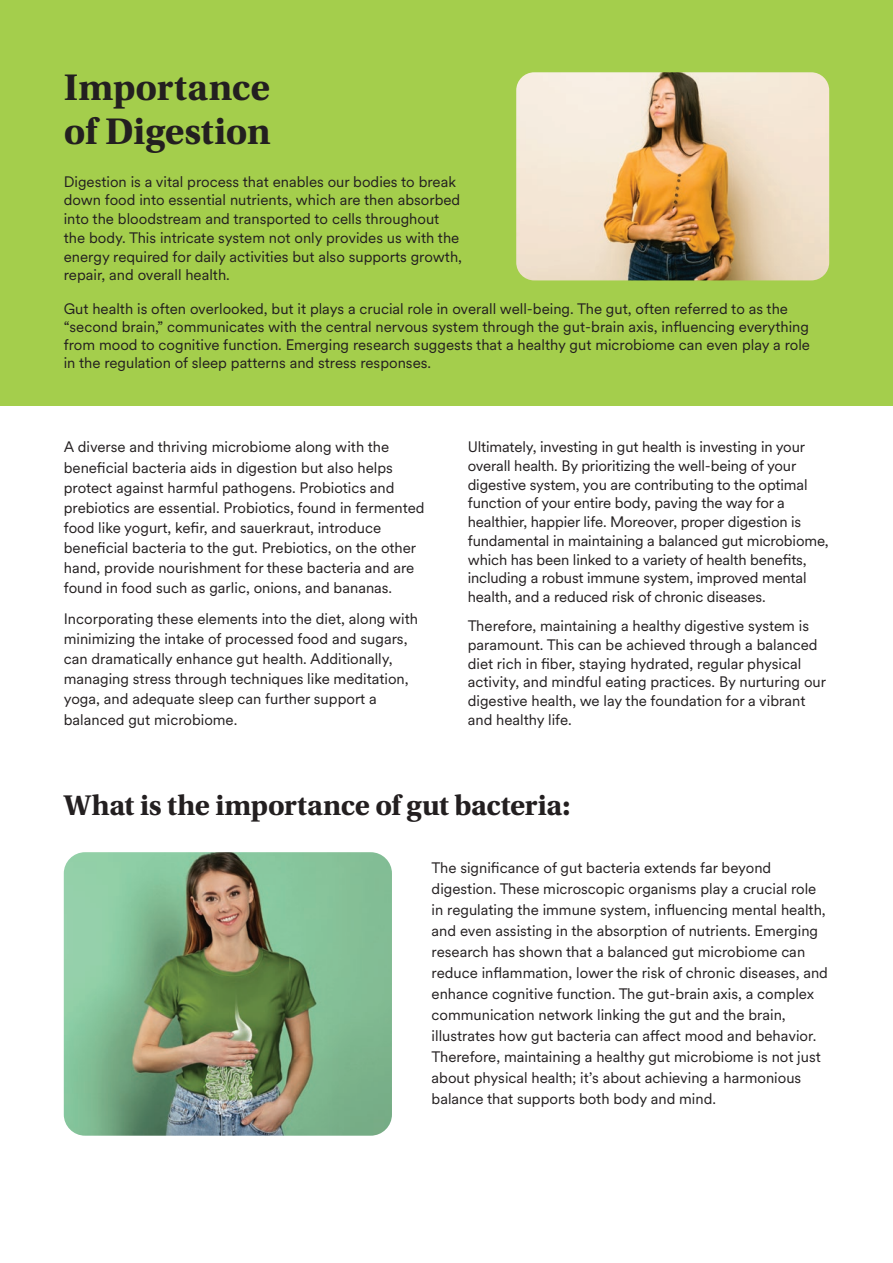
<style>
.page{position:relative;width:893px;height:1263px;background:#fff}
.page>*{position:absolute;margin:0;border:0;box-sizing:border-box;transform-origin:0 0}
.t1{font:700 39px/43.5px "Utopia Std";color:#231f20}
.t2{font:700 30px "Utopia Std";letter-spacing:-.015em;color:#231f20}
.t3{font:15px/18.8px "Met Life Circular";color:#231f20}
</style>
<div class="page">
<div style="left:0;top:0;width:893px;height:405px;background:#a4ce4c"></div>
<img style="left:516px;top:72px;width:313px;height:208px">
<img style="left:64px;top:852px;width:328px;height:284px">
<h1 class="t1" style="left:64px;top:66px;width:209px">Importance of Digestion</h1>
<p class="t3" style="left:64px;top:171px;width:400px">Digestion is a vital process that enables our bodies to break down food into essential nutrients, which are then absorbed into the bloodstream and transported to cells throughout the body. This intricate system not only provides us with the energy required for daily activities but also supports growth, repair, and overall health.</p>
<p class="t3" style="left:64px;top:299px;width:748px;line-height:18px">Gut health is often overlooked, but it plays a crucial role in overall well-being. The gut, often referred to as the “second brain,” communicates with the central nervous system through the gut-brain axis, influencing everything from mood to cognitive function. Emerging research suggests that a healthy gut microbiome can even play a role in the regulation of sleep patterns and stress responses.</p>
<p class="t3" style="left:64px;top:436px;width:362px;line-height:20.1px">A diverse and thriving microbiome along with the beneficial bacteria aids in digestion but also helps protect against harmful pathogens. Probiotics and prebiotics are essential. Probiotics, found in fermented food like yogurt, kefir, and sauerkraut, introduce beneficial bacteria to the gut. Prebiotics, on the other hand, provide nourishment for these bacteria and are found in food such as garlic, onions, and bananas.</p>
<p class="t3" style="left:64px;top:608px;width:356px;line-height:20.1px">Incorporating these elements into the diet, along with minimizing the intake of processed food and sugars, can dramatically enhance gut health. Additionally, managing stress through techniques like meditation, yoga, and adequate sleep can further support a balanced gut microbiome.</p>
<p class="t3" style="left:468px;top:437px;width:363px">Ultimately, investing in gut health is investing in your overall health. By prioritizing the well-being of your digestive system, you are contributing to the optimal function of your entire body, paving the way for a healthier, happier life. Moreover, proper digestion is fundamental in maintaining a balanced gut microbiome, which has been linked to a variety of health benefits, including a robust immune system, improved mental health, and a reduced risk of chronic diseases.</p>
<p class="t3" style="left:468px;top:616px;width:360px">Therefore, maintaining a healthy digestive system is paramount. This can be achieved through a balanced diet rich in fiber, staying hydrated, regular physical activity, and mindful eating practices. By nurturing our digestive health, we lay the foundation for a vibrant and healthy life.</p>
<h2 class="t2" style="left:64px;top:788px;width:508px">What is the importance of gut bacteria:</h2>
<p class="t3" style="left:432px;top:856px;width:398px;line-height:21px">The significance of gut bacteria extends far beyond digestion. These microscopic organisms play a crucial role in regulating the immune system, influencing mental health, and even assisting in the absorption of nutrients. Emerging research has shown that a balanced gut microbiome can reduce inflammation, lower the risk of chronic diseases, and enhance cognitive function. The gut-brain axis, a complex communication network linking the gut and the brain, illustrates how gut bacteria can affect mood and behavior.<br>Therefore, maintaining a healthy gut microbiome is not just about physical health; it’s about achieving a harmonious balance that supports both body and mind.</p>
</div>
